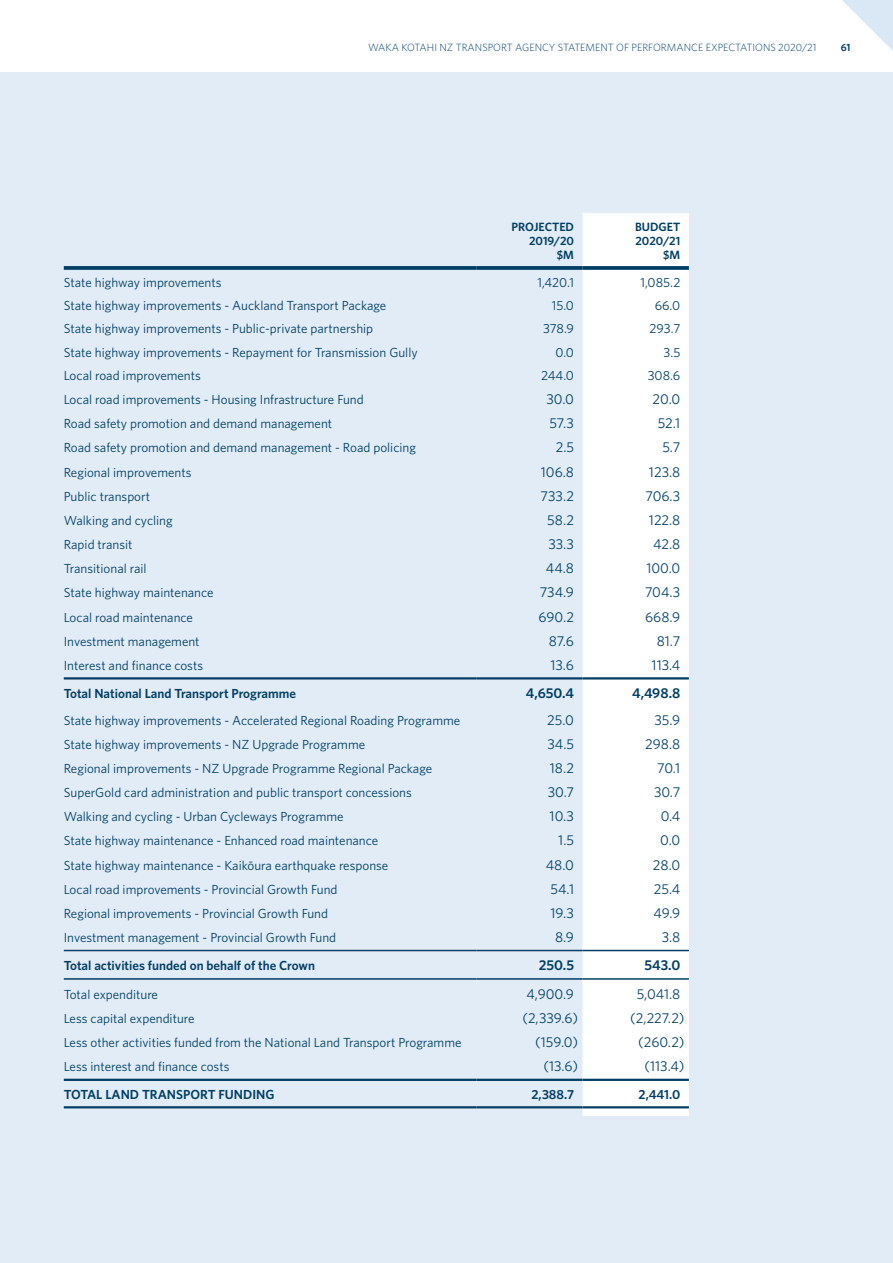
<style>
.page{position:relative;width:893px;height:1263px;background:#fff}
.page>*{position:absolute;margin:0;border:0;box-sizing:border-box;transform-origin:0 0}
.Fin_body_8_75_10_5{font:14.25px "Whitney";color:#003e64}
.Fin_body_8_75_10_5-2{font:600 14.25px "Whitney";color:#003e64}
.Fin_body_8_75_10_5-3{font:13.2px "Whitney";color:#003e64}
.Fin_body_8_75_10_5-4{font:600 13.2px "Whitney";color:#003e64}
.Fin_chart_head{font:600 12px/14.2px "Whitney";color:#003e64;text-align:right}
.t1{font:300 10.5px "Whitney";color:#003e64}
.t2{font:600 10.5px "Whitney";color:#003e64}
</style>
<div class="page">
<div style="left:0;top:73px;width:893px;height:1190px;background:#e1ecf7"></div>
<svg style="left:842px;top:0;width:51px;height:51px"></svg>
<div style="left:583px;top:213px;width:106px;height:903px;background:#fff"></div>
<svg style="left:64px;top:266px;width:412px;height:4px;background:#0d486c"></svg>
<hr style="left:64px;top:677px;width:412px;height:2px;background:#003e64">
<hr style="left:476px;top:677px;width:107px;height:2px;background:#003e64">
<hr style="left:583px;top:677px;width:106px;height:2px;background:#003e64">
<hr style="left:64px;top:950px;width:412px;height:1px;background:#003e64">
<hr style="left:476px;top:950px;width:107px;height:1px;background:#003e64">
<svg style="left:476px;top:266px;width:107px;height:4px"></svg>
<hr style="left:583px;top:950px;width:106px;height:1px;background:#003e64">
<hr style="left:64px;top:978px;width:412px;height:2px;background:#003e64">
<svg style="left:583px;top:266px;width:106px;height:4px"></svg>
<hr style="left:476px;top:978px;width:107px;height:2px;background:#003e64">
<hr style="left:583px;top:978px;width:106px;height:2px;background:#003e64">
<hr style="left:64px;top:1079px;width:412px;height:2px;background:#003e64">
<hr style="left:476px;top:1079px;width:107px;height:2px;background:#003e64">
<hr style="left:583px;top:1079px;width:106px;height:2px;background:#003e64">
<hr style="left:64px;top:1106px;width:412px;height:2px;background:#003e64">
<hr style="left:476px;top:1106px;width:107px;height:2px;background:#003e64">
<hr style="left:583px;top:1106px;width:106px;height:2px;background:#003e64">
<p class="t1" style="left:368px;top:40px;width:450px">WAKA KOTAHI NZ TRANSPORT AGENCY STATEMENT OF PERFORMANCE EXPECTATIONS 2020/21</p>
<p class="t2" style="left:841px;top:40px;width:11px">61</p>
<p class="Fin_chart_head" style="left:512px;top:219px;width:64px">PROJECTED<br>2019/20 $M</p>
<p class="Fin_chart_head" style="left:635px;top:219px;width:47px">BUDGET<br>2020/21 $M</p>
<p class="Fin_body_8_75_10_5-3" style="left:64px;top:274px;width:159px">State highway improvements</p>
<p class="Fin_body_8_75_10_5-3" style="left:537px;top:274px;width:38px">1,420.1</p>
<p class="Fin_body_8_75_10_5-3" style="left:640px;top:274px;width:42px">1,085.2</p>
<p class="Fin_body_8_75_10_5-3" style="left:64px;top:297px;width:324px">State highway improvements - Auckland Transport Package</p>
<p class="Fin_body_8_75_10_5-3" style="left:552px;top:297px;width:24px">15.0</p>
<p class="Fin_body_8_75_10_5-3" style="left:655px;top:297px;width:27px">66.0</p>
<p class="Fin_body_8_75_10_5-3" style="left:64px;top:320px;width:311px">State highway improvements - Public-private partnership</p>
<p class="Fin_body_8_75_10_5-3" style="left:543px;top:320px;width:33px">378.9</p>
<p class="Fin_body_8_75_10_5-3" style="left:650px;top:320px;width:32px">293.7</p>
<p class="Fin_body_8_75_10_5-3" style="left:64px;top:343px;width:355px">State highway improvements - Repayment for Transmission Gully</p>
<p class="Fin_body_8_75_10_5-3" style="left:555px;top:343px;width:20px">0.0</p>
<p class="Fin_body_8_75_10_5-3" style="left:664px;top:343px;width:18px">3.5</p>
<p class="Fin_body_8_75_10_5-3" style="left:64px;top:367px;width:139px">Local road improvements</p>
<p class="Fin_body_8_75_10_5-3" style="left:541px;top:367px;width:34px">244.0</p>
<p class="Fin_body_8_75_10_5-3" style="left:648px;top:367px;width:34px">308.6</p>
<p class="Fin_body_8_75_10_5-3" style="left:64px;top:391px;width:302px">Local road improvements - Housing Infrastructure Fund</p>
<p class="Fin_body_8_75_10_5" style="left:546px;top:390px;width:29px">30.0</p>
<p class="Fin_body_8_75_10_5" style="left:653px;top:390px;width:29px">20.0</p>
<p class="Fin_body_8_75_10_5-3" style="left:64px;top:415px;width:270px">Road safety promotion and demand management</p>
<p class="Fin_body_8_75_10_5" style="left:550px;top:414px;width:26px">57.3</p>
<p class="Fin_body_8_75_10_5" style="left:658px;top:414px;width:24px">52.1</p>
<p class="Fin_body_8_75_10_5-3" style="left:64px;top:439px;width:354px">Road safety promotion and demand management - Road policing</p>
<p class="Fin_body_8_75_10_5" style="left:556px;top:438px;width:20px">2.5</p>
<p class="Fin_body_8_75_10_5" style="left:662px;top:438px;width:19px">5.7</p>
<p class="Fin_body_8_75_10_5-3" style="left:64px;top:463px;width:129px">Regional improvements</p>
<p class="Fin_body_8_75_10_5" style="left:541px;top:462px;width:35px">106.8</p>
<p class="Fin_body_8_75_10_5" style="left:649px;top:462px;width:33px">123.8</p>
<p class="Fin_body_8_75_10_5-3" style="left:64px;top:487px;width:88px">Public transport</p>
<p class="Fin_body_8_75_10_5" style="left:541px;top:486px;width:35px">733.2</p>
<p class="Fin_body_8_75_10_5" style="left:645px;top:486px;width:37px">706.3</p>
<p class="Fin_body_8_75_10_5-3" style="left:64px;top:512px;width:110px">Walking and cycling</p>
<p class="Fin_body_8_75_10_5" style="left:547px;top:510px;width:28px">58.2</p>
<p class="Fin_body_8_75_10_5" style="left:649px;top:510px;width:33px">122.8</p>
<p class="Fin_body_8_75_10_5-3" style="left:64px;top:536px;width:70px">Rapid transit</p>
<p class="Fin_body_8_75_10_5" style="left:548px;top:535px;width:27px">33.3</p>
<p class="Fin_body_8_75_10_5" style="left:653px;top:535px;width:29px">42.8</p>
<p class="Fin_body_8_75_10_5-3" style="left:64px;top:560px;width:84px">Transitional rail</p>
<p class="Fin_body_8_75_10_5" style="left:546px;top:559px;width:30px">44.8</p>
<p class="Fin_body_8_75_10_5" style="left:646px;top:559px;width:36px">100.0</p>
<p class="Fin_body_8_75_10_5-3" style="left:64px;top:584px;width:151px">State highway maintenance</p>
<p class="Fin_body_8_75_10_5" style="left:540px;top:583px;width:36px">734.9</p>
<p class="Fin_body_8_75_10_5" style="left:645px;top:583px;width:37px">704.3</p>
<p class="Fin_body_8_75_10_5-3" style="left:64px;top:608px;width:131px">Local road maintenance</p>
<p class="Fin_body_8_75_10_5" style="left:538px;top:607px;width:37px">690.2</p>
<p class="Fin_body_8_75_10_5" style="left:645px;top:607px;width:37px">668.9</p>
<p class="Fin_body_8_75_10_5-3" style="left:64px;top:632px;width:137px">Investment management</p>
<p class="Fin_body_8_75_10_5" style="left:549px;top:631px;width:27px">87.6</p>
<p class="Fin_body_8_75_10_5" style="left:657px;top:631px;width:25px">81.7</p>
<p class="Fin_body_8_75_10_5-3" style="left:64px;top:656px;width:141px">Interest and finance costs</p>
<p class="Fin_body_8_75_10_5" style="left:550px;top:655px;width:25px">13.6</p>
<p class="Fin_body_8_75_10_5" style="left:652px;top:655px;width:30px">113.4</p>
<p class="Fin_body_8_75_10_5-4" style="left:64px;top:685px;width:234px">Total National Land Transport Programme</p>
<p class="Fin_body_8_75_10_5-2" style="left:526px;top:684px;width:50px">4,650.4</p>
<p class="Fin_body_8_75_10_5-2" style="left:632px;top:684px;width:50px">4,498.8</p>
<p class="Fin_body_8_75_10_5-3" style="left:64px;top:711px;width:398px">State highway improvements - Accelerated Regional Roading Programme</p>
<p class="Fin_body_8_75_10_5" style="left:547px;top:710px;width:28px">25.0</p>
<p class="Fin_body_8_75_10_5" style="left:654px;top:710px;width:27px">35.9</p>
<p class="Fin_body_8_75_10_5-3" style="left:64px;top:735px;width:303px">State highway improvements - NZ Upgrade Programme</p>
<p class="Fin_body_8_75_10_5" style="left:547px;top:734px;width:28px">34.5</p>
<p class="Fin_body_8_75_10_5" style="left:645px;top:734px;width:37px">298.8</p>
<p class="Fin_body_8_75_10_5-3" style="left:64px;top:759px;width:370px">Regional improvements - NZ Upgrade Programme Regional Package</p>
<p class="Fin_body_8_75_10_5" style="left:550px;top:758px;width:26px">18.2</p>
<p class="Fin_body_8_75_10_5" style="left:657px;top:758px;width:25px">70.1</p>
<p class="Fin_body_8_75_10_5-3" style="left:64px;top:784px;width:350px">SuperGold card administration and public transport concessions</p>
<p class="Fin_body_8_75_10_5" style="left:548px;top:783px;width:28px">30.7</p>
<p class="Fin_body_8_75_10_5" style="left:654px;top:783px;width:28px">30.7</p>
<p class="Fin_body_8_75_10_5-3" style="left:64px;top:808px;width:281px">Walking and cycling - Urban Cycleways Programme</p>
<p class="Fin_body_8_75_10_5" style="left:550px;top:807px;width:26px">10.3</p>
<p class="Fin_body_8_75_10_5" style="left:661px;top:807px;width:21px">0.4</p>
<p class="Fin_body_8_75_10_5-3" style="left:64px;top:832px;width:316px">State highway maintenance - Enhanced road maintenance</p>
<p class="Fin_body_8_75_10_5" style="left:558px;top:831px;width:17px">1.5</p>
<p class="Fin_body_8_75_10_5" style="left:660px;top:831px;width:22px">0.0</p>
<p class="Fin_body_8_75_10_5-3" style="left:64px;top:856px;width:326px">State highway maintenance - Kaikōura earthquake response</p>
<p class="Fin_body_8_75_10_5" style="left:546px;top:855px;width:30px">48.0</p>
<p class="Fin_body_8_75_10_5" style="left:653px;top:855px;width:29px">28.0</p>
<p class="Fin_body_8_75_10_5-3" style="left:64px;top:880px;width:275px">Local road improvements - Provincial Growth Fund</p>
<p class="Fin_body_8_75_10_5" style="left:550px;top:879px;width:25px">54.1</p>
<p class="Fin_body_8_75_10_5" style="left:654px;top:879px;width:28px">25.4</p>
<p class="Fin_body_8_75_10_5-3" style="left:64px;top:904px;width:266px">Regional improvements - Provincial Growth Fund</p>
<p class="Fin_body_8_75_10_5" style="left:550px;top:903px;width:25px">19.3</p>
<p class="Fin_body_8_75_10_5" style="left:654px;top:903px;width:28px">49.9</p>
<p class="Fin_body_8_75_10_5-3" style="left:64px;top:929px;width:274px">Investment management - Provincial Growth Fund</p>
<p class="Fin_body_8_75_10_5" style="left:555px;top:927px;width:21px">8.9</p>
<p class="Fin_body_8_75_10_5" style="left:662px;top:927px;width:20px">3.8</p>
<p class="Fin_body_8_75_10_5-4" style="left:64px;top:957px;width:253px">Total activities funded on behalf of the Crown</p>
<p class="Fin_body_8_75_10_5-2" style="left:539px;top:956px;width:37px">250.5</p>
<p class="Fin_body_8_75_10_5-2" style="left:644px;top:956px;width:37px">543.0</p>
<p class="Fin_body_8_75_10_5-3" style="left:64px;top:985px;width:96px">Total expenditure</p>
<p class="Fin_body_8_75_10_5" style="left:526px;top:984px;width:49px">4,900.9</p>
<p class="Fin_body_8_75_10_5" style="left:637px;top:984px;width:45px">5,041.8</p>
<p class="Fin_body_8_75_10_5-3" style="left:64px;top:1010px;width:132px">Less capital expenditure</p>
<p class="Fin_body_8_75_10_5" style="left:522px;top:1008px;width:57px">(2,339.6)</p>
<p class="Fin_body_8_75_10_5" style="left:630px;top:1008px;width:56px">(2,227.2)</p>
<p class="Fin_body_8_75_10_5-3" style="left:64px;top:1034px;width:399px">Less other activities funded from the National Land Transport Programme</p>
<p class="Fin_body_8_75_10_5" style="left:535px;top:1033px;width:45px">(159.0)</p>
<p class="Fin_body_8_75_10_5" style="left:638px;top:1033px;width:48px">(260.2)</p>
<p class="Fin_body_8_75_10_5-3" style="left:64px;top:1058px;width:167px">Less interest and finance costs</p>
<p class="Fin_body_8_75_10_5" style="left:543px;top:1057px;width:36px">(13.6)</p>
<p class="Fin_body_8_75_10_5" style="left:644px;top:1057px;width:42px">(113.4)</p>
<p class="Fin_body_8_75_10_5-4" style="left:64px;top:1085px;width:212px">TOTAL LAND TRANSPORT FUNDING</p>
<p class="Fin_body_8_75_10_5-4" style="left:531px;top:1085px;width:44px">2,388.7</p>
<p class="Fin_body_8_75_10_5-4" style="left:639px;top:1085px;width:43px">2,441.0</p>
</div>
